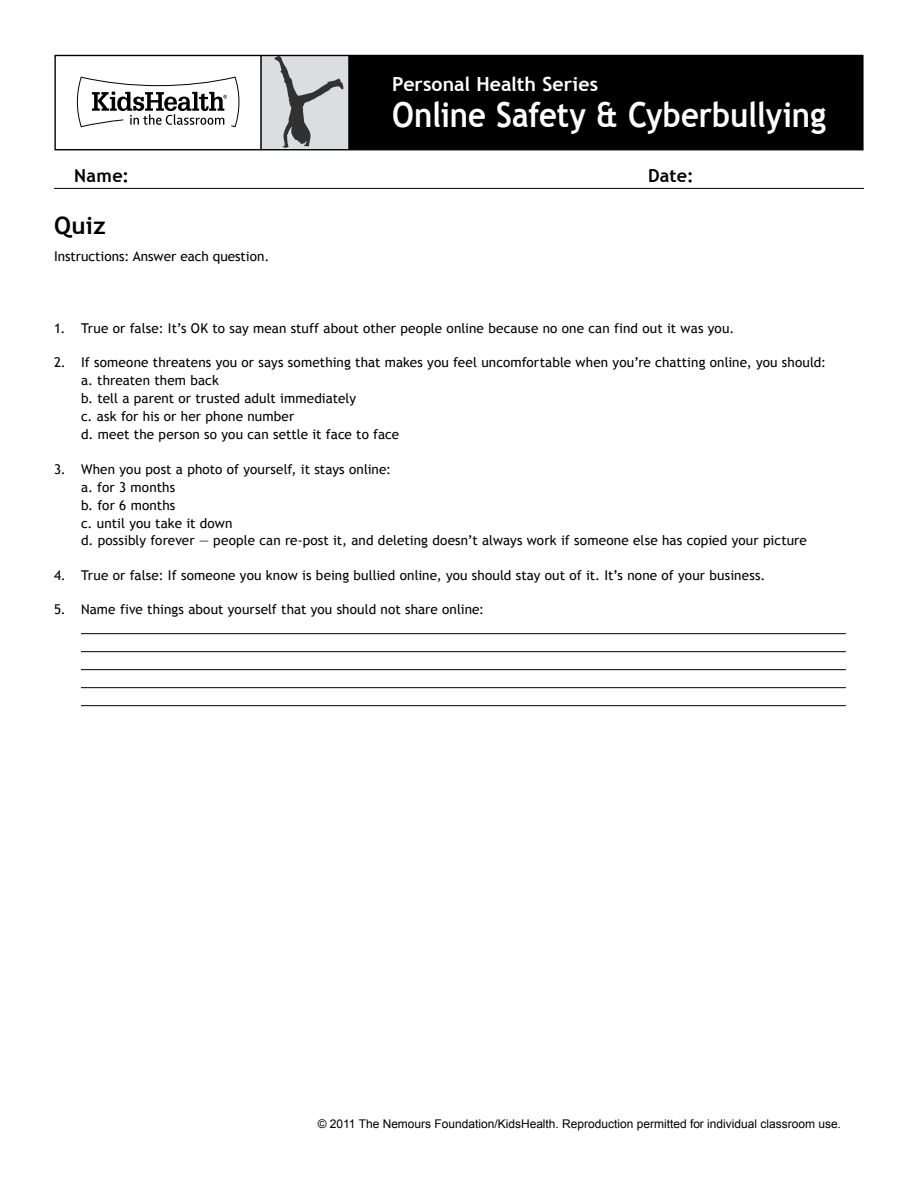
<style>
.page{position:relative;width:918px;height:1188px;background:#fff}
.page>*{position:absolute;margin:0;border:0;box-sizing:border-box;transform-origin:0 0}
.t1{font:700 34.5px "Trebuchet MS";letter-spacing:-.005em;color:#fff;scale:.9 1}
.t2{font:700 24px "Trebuchet MS";color:#000}
.t3{font:700 19.5px "Trebuchet MS";color:#fff}
.t4{font:700 18px "Trebuchet MS";letter-spacing:.015em;color:#000}
.t5{font:13.5px/18px "Trebuchet MS";letter-spacing:.01em;color:#000}
.t6{font:12px "Arial";color:#000}
</style>
<div class="page">
<div style="left:261px;top:55px;width:88px;height:95px;background:#dcddde"></div>
<div style="left:349px;top:55px;width:513px;height:95px;background:#000"></div>
<svg style="left:76px;top:76px;width:164px;height:52px"></svg>
<hr style="left:348px;top:55px;width:2px;height:95px;background:#000">
<hr style="left:260px;top:55px;width:2px;height:95px;background:#000">
<div style="left:54px;top:55px;width:810px;height:95px;border:1px solid #000"></div>
<svg style="left:274px;top:56px;width:69px;height:92px"></svg>
<hr style="left:54px;top:188px;width:810px;height:1px;background:#000">
<hr style="left:81px;top:633px;width:765px;height:1px;background:#000">
<hr style="left:81px;top:651px;width:765px;height:1px;background:#000">
<hr style="left:81px;top:669px;width:765px;height:1px;background:#000">
<hr style="left:81px;top:687px;width:765px;height:1px;background:#000">
<hr style="left:81px;top:705px;width:765px;height:1px;background:#000">
<h3 class="t3" style="left:392px;top:71px;width:207px">Personal Health Series</h3>
<h1 class="t1" style="left:392px;top:93px;width:484px">Online Safety &amp; Cyberbullying</h1>
<h3 class="t4" style="left:74px;top:164px;width:56px">Name:</h3>
<h3 class="t4" style="left:648px;top:164px;width:47px">Date:</h3>
<h2 class="t2" style="left:54px;top:210px;width:53px">Quiz</h2>
<p class="t5" style="left:54px;top:248px;width:217px">Instructions: Answer each question.</p>
<p class="t5" style="left:54px;top:320px;width:682px">1. True or false: It’s OK to say mean stuff about other people online because no one can find out it was you.</p>
<p class="t5" style="left:81px;top:354px;width:747px;text-indent:-27px">2. If someone threatens you or says something that makes you feel uncomfortable when you’re chatting online, you should: a. threaten them back<br>b. tell a parent or trusted adult immediately<br>c. ask for his or her phone number<br>d. meet the person so you can settle it face to face</p>
<p class="t5" style="left:81px;top:460px;width:727px;text-indent:-27px">3. When you post a photo of yourself, it stays online:<br>a. for 3 months<br>b. for 6 months<br>c. until you take it down<br>d. possibly forever ― people can re-post it, and deleting doesn’t always work if someone else has copied your picture</p>
<p class="t5" style="left:54px;top:566px;width:713px">4. True or false: If someone you know is being bullied online, you should stay out of it. It’s none of your business.</p>
<p class="t5" style="left:54px;top:600px;width:432px">5. Name five things about yourself that you should not share online:</p>
<p class="t6" style="left:318px;top:1116px;width:525px">© 2011 The Nemours Foundation/KidsHealth. Reproduction permitted for individual classroom use.</p>
</div>
